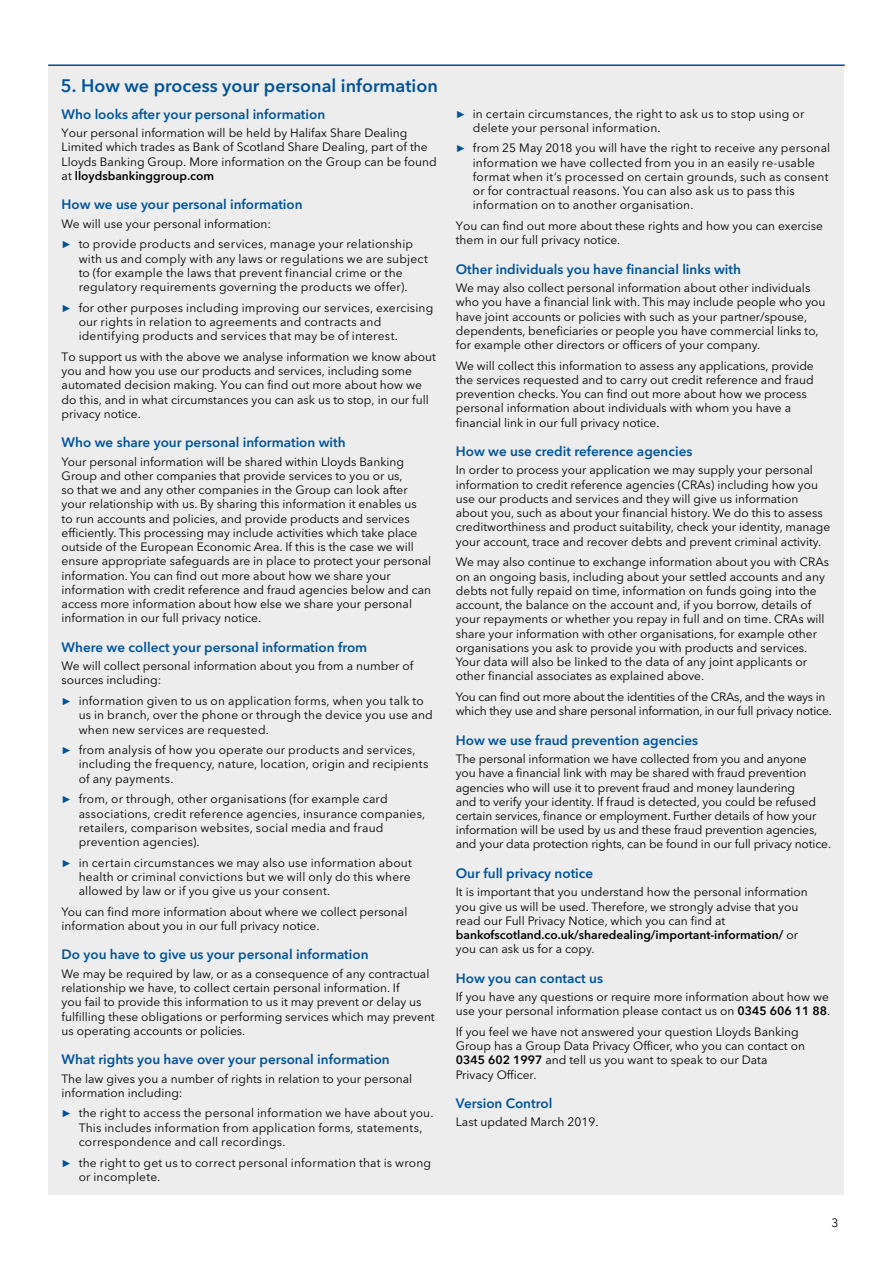
<style>
.page{position:relative;width:893px;height:1263px;background:#fff}
.page>*{position:absolute;margin:0;border:0;box-sizing:border-box;transform-origin:0 0}
.t1{font:600 18px "Avenir Next LT Pro";color:#00539b}
.t2{font:600 13.5px "Avenir Next LT Pro";color:#00539b}
.t3{font:12px/14.2px "Avenir Next LT Pro";color:#000}
.t4{font:12px/14.2px "Avenir Next LT Pro";letter-spacing:-.02em;color:#000}
.s1{font-weight:600}
.s2{font-family:"Arial";font-weight:700;font-size:10.2px;color:#00539b}
</style>
<div class="page">
<div style="left:49px;top:64px;width:795px;height:1130px;background:#ededed"></div>
<hr style="left:48px;top:64px;width:797px;height:2px;background:#00539b">
<h1 class="t1" style="left:61px;top:74px;width:378px">5. How we process your personal information</h1>
<p class="t2" style="left:62px;top:106px;width:265px">Who looks after your personal information</p>
<p class="t3" style="left:62px;top:126px;width:377px">Your personal information will be held by Halifax Share Dealing Limited which trades as Bank of Scotland Share Dealing, part of the Lloyds Banking Group. More information on the Group can be found at <span class="s1">lloydsbankinggroup.com</span></p>
<p class="t2" style="left:62px;top:196px;width:243px">How we use your personal information</p>
<p class="t3" style="left:62px;top:213px;width:353px;line-height:20.7px">We will use your personal information:<br><span class="s2">►</span> to provide products and services, manage your relationship</p>
<p class="t3" style="left:79px;top:251px;width:351px">with us and comply with any laws or regulations we are subject to (for example the laws that prevent financial crime or the regulatory requirements governing the products we offer).</p>
<p class="t3" style="left:79px;top:300px;width:356px;text-indent:-17px"><span class="s2">►</span> for other purposes including improving our services, exercising our rights in relation to agreements and contracts and identifying products and services that may be of interest.</p>
<p class="t3" style="left:62px;top:349px;width:376px">To support us with the above we analyse information we know about you and how you use our products and services, including some automated decision making. You can find out more about how we do this, and in what circumstances you can ask us to stop, in our full privacy notice.</p>
<p class="t2" style="left:62px;top:434px;width:286px">Who we share your personal information with</p>
<p class="t3" style="left:62px;top:454px;width:371px">Your personal information will be shared within Lloyds Banking Group and other companies that provide services to you or us,<br>so that we and any other companies in the Group can look after your relationship with us. By sharing this information it enables us<br>to run accounts and policies, and provide products and services efficiently. This processing may include activities which take place outside of the European Economic Area. If this is the case we will ensure appropriate safeguards are in place to protect your personal information. You can find out more about how we share your information with credit reference and fraud agencies below and can access more information about how else we share your personal information in our full privacy notice.</p>
<p class="t2" style="left:62px;top:639px;width:307px">Where we collect your personal information from</p>
<p class="t3" style="left:62px;top:659px;width:353px">We will collect personal information about you from a number of sources including:</p>
<p class="t3" style="left:79px;top:694px;width:356px;text-indent:-17px"><span class="s2">►</span> information given to us on application forms, when you talk to us in branch, over the phone or through the device you use and when new services are requested.</p>
<p class="t3" style="left:79px;top:743px;width:351px;text-indent:-17px"><span class="s2">►</span> from analysis of how you operate our products and services, including the frequency, nature, location, origin and recipients of any payments.</p>
<p class="t3" style="left:79px;top:792px;width:348px;text-indent:-17px"><span class="s2">►</span> from, or through, other organisations (for example card associations, credit reference agencies, insurance companies, retailers, comparison websites, social media and fraud prevention agencies).</p>
<p class="t3" style="left:79px;top:855px;width:335px;text-align:justify;text-indent:-17px"><span class="s2">►</span> in certain circumstances we may also use information about health or criminal convictions but we will only do this where allowed by law or if you give us your consent.</p>
<p class="t3" style="left:62px;top:904px;width:347px">You can find more information about where we collect personal information about you in our full privacy notice.</p>
<p class="t2" style="left:62px;top:946px;width:308px">Do you have to give us your personal information</p>
<p class="t3" style="left:62px;top:966px;width:375px">We may be required by law, or as a consequence of any contractual relationship we have, to collect certain personal information. If<br>you fail to provide this information to us it may prevent or delay us fulfilling these obligations or performing services which may prevent us operating accounts or policies.</p>
<p class="t2" style="left:62px;top:1051px;width:330px">What rights you have over your personal information</p>
<p class="t3" style="left:62px;top:1071px;width:352px">The law gives you a number of rights in relation to your personal information including:</p>
<p class="t3" style="left:79px;top:1106px;width:356px;text-indent:-17px"><span class="s2">►</span> the right to access the personal information we have about you.<br>This includes information from application forms, statements, correspondence and call recordings.</p>
<p class="t3" style="left:79px;top:1155px;width:354px;text-indent:-17px"><span class="s2">►</span> the right to get us to correct personal information that is wrong or incomplete.</p>
<p class="t3" style="left:473px;top:106px;width:333px;text-indent:-17px"><span class="s2">►</span> in certain circumstances, the right to ask us to stop using or delete your personal information.</p>
<p class="t3" style="left:473px;top:141px;width:359px;text-indent:-17px"><span class="s2">►</span> from 25 May 2018 you will have the right to receive any personal information we have collected from you in an easily re-usable format when it’s processed on certain grounds, such as consent or for contractual reasons. You can also ask us to pass this information on to another organisation.</p>
<p class="t3" style="left:456px;top:219px;width:369px">You can find out more about these rights and how you can exercise them in our full privacy notice.</p>
<p class="t2" style="left:456px;top:261px;width:287px">Other individuals you have financial links with</p>
<p class="t3" style="left:456px;top:281px;width:371px">We may also collect personal information about other individuals who you have a financial link with. This may include people who you have joint accounts or policies with such as your partner/spouse, dependents, beneficiaries or people you have commercial links to, for example other directors or officers of your company.</p>
<p class="t3" style="left:456px;top:358px;width:359px">We will collect this information to assess any applications, provide the services requested and to carry out credit reference and fraud prevention checks. You can find out more about how we process personal information about individuals with whom you have a financial link in our full privacy notice.</p>
<p class="t2" style="left:456px;top:443px;width:238px">How we use credit reference agencies</p>
<p class="t3" style="left:456px;top:463px;width:376px">In order to process your application we may supply your personal information to credit reference agencies (CRAs) including how you use our products and services and they will give us information about you, such as about your financial history. We do this to assess creditworthiness and product suitability, check your identity, manage your account, trace and recover debts and prevent criminal activity.</p>
<p class="t3" style="left:456px;top:555px;width:375px">We may also continue to exchange information about you with CRAs on an ongoing basis, including about your settled accounts and any debts not fully repaid on time, information on funds going into the account, the balance on the account and, if you borrow, details of your repayments or whether you repay in full and on time. CRAs will share your information with other organisations, for example other organisations you ask to provide you with products and services.<br>Your data will also be linked to the data of any joint applicants or other financial associates as explained above.</p>
<p class="t4" style="left:456px;top:690px;width:377px">You can find out more about the identities of the CRAs, and the ways in which they use and share personal information, in our full privacy notice.</p>
<p class="t2" style="left:456px;top:731px;width:244px">How we use fraud prevention agencies</p>
<p class="t3" style="left:456px;top:752px;width:377px">The personal information we have collected from you and anyone<br>you have a financial link with may be shared with fraud prevention agencies who will use it to prevent fraud and money laundering<br>and to verify your identity. If fraud is detected, you could be refused certain services, finance or employment. Further details of how your information will be used by us and these fraud prevention agencies, and your data protection rights, can be found in our full privacy notice.</p>
<p class="t2" style="left:456px;top:865px;width:139px">Our full privacy notice</p>
<p class="t3" style="left:456px;top:885px;width:353px">It is important that you understand how the personal information you give us will be used. Therefore, we strongly advise that you read our Full Privacy Notice, which you can find at <span class="s1">bankofscotland.co.uk/sharedealing/important-information/</span> or you can ask us for a copy.</p>
<p class="t2" style="left:456px;top:970px;width:149px">How you can contact us</p>
<p class="t3" style="left:456px;top:990px;width:376px">If you have any questions or require more information about how we use your personal information please contact us on <span class="s1">0345 606 11 88</span>.</p>
<p class="t3" style="left:456px;top:1025px;width:351px">If you feel we have not answered your question Lloyds Banking Group has a Group Data Privacy Officer, who you can contact on <span class="s1">0345 602 1997</span> and tell us you want to speak to our Data Privacy Officer.</p>
<p class="t2" style="left:456px;top:1095px;width:98px">Version Control</p>
<p class="t3" style="left:456px;top:1115px;width:144px">Last updated March 2019.</p>
<p class="t3" style="left:831px;top:1216px;width:8px">3</p>
</div>
